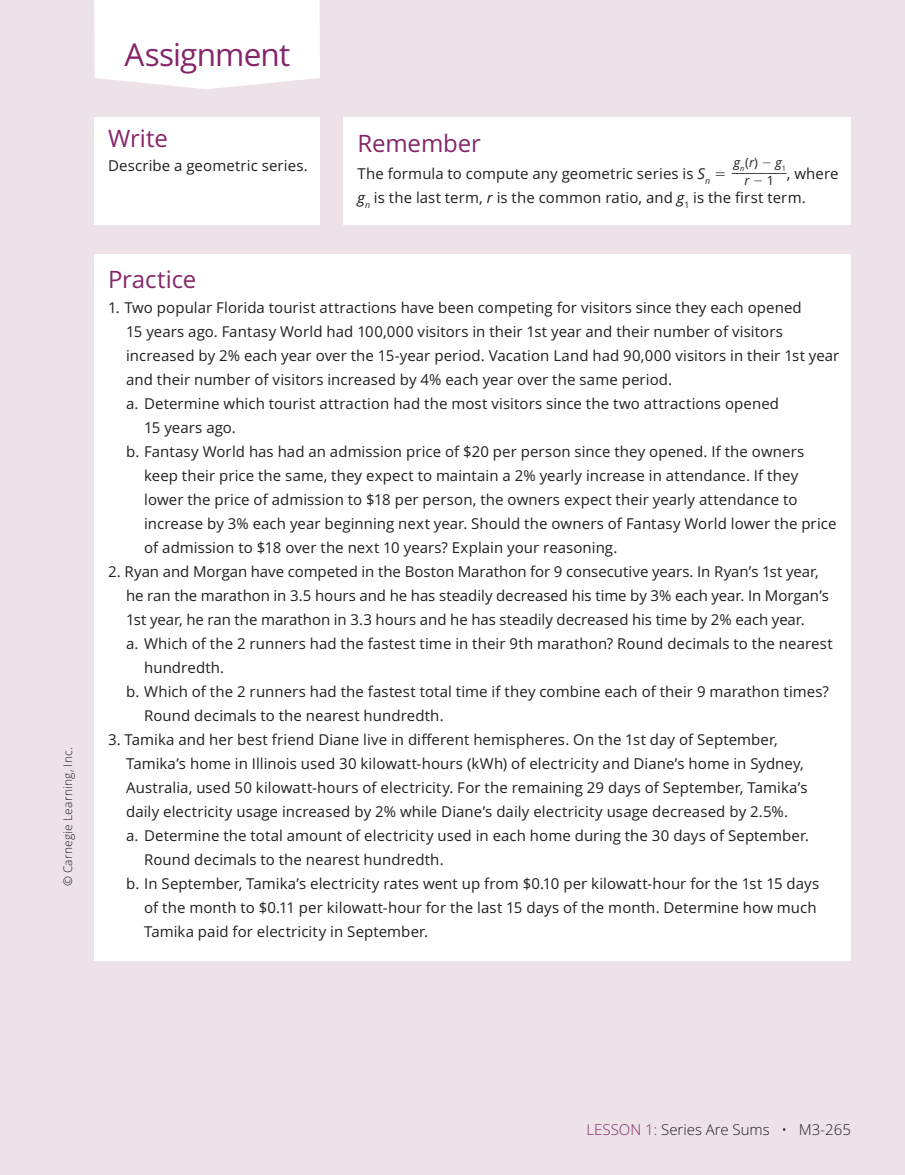
<style>
.page{position:relative;width:905px;height:1175px;background:#fff}
.page>*{position:absolute;margin:0;border:0;box-sizing:border-box;transform-origin:0 0}
.t1{font:31.5px "Open Sans";letter-spacing:-.025em;color:#85266a}
.t2{font:24px "Open Sans";letter-spacing:-.005em;color:#85266a}
.t3{font:15px/24px "Open Sans";letter-spacing:.005em;color:#231f20}
.t4{font:300 15px "Open Sans";color:#231f20}
.t5{font:12.75px/13px "Open Sans";color:#231f20;scale:1.2 1}
.t6{font:italic 12.75px "Open Sans";color:#231f20}
.t7{font:300 12px "Open Sans";letter-spacing:.015em;color:#231f20}
.s1{font-style:italic}
.s2{font-style:normal}
.s3{font-size:7.5px}
.s4{color:#85266a}
</style>
<div class="page">
<div style="left:0;top:0;width:904px;height:1174px;background:#ece2e8"></div>
<div style="left:94px;top:0;width:226px;height:89px;background:#fff"></div>
<div style="left:95px;top:254px;width:756px;height:707px;background:#fff"></div>
<div style="left:344px;top:118px;width:507px;height:107px;background:#fff"></div>
<div style="left:95px;top:118px;width:225px;height:107px;background:#fff"></div>
<p class="t7" style="left:63px;top:886px;width:141px;rotate:-90deg">© Carnegie Learning, Inc.</p>
<h1 class="t1" style="left:124px;top:42px;width:167px">Assignment</h1>
<h2 class="t2" style="left:108px;top:128px;width:61px">Write</h2>
<p class="t3" style="left:108px;top:155px;width:201px">Describe a geometric series.</p>
<h2 class="t2" style="left:357px;top:134px;width:125px">Remember</h2>
<p class="t3" style="left:357px;top:163px;width:354px">The formula to compute any geometric series is <span class="s1">S</span><sub>n</sub></p>
<p class="t6" style="left:733px;top:157px;width:26px">g<sub>n</sub><span class="s2">(</span>r<span class="s2">)</span></p>
<p class="t6" style="left:775px;top:157px;width:8px">g</p>
<p class="t5" style="left:744px;top:162px;width:37px;text-indent:-13px">________<span class="s3">1 </span><span class="s1">r</span></p>
<p class="t3" style="left:357px;top:163px;width:482px;text-indent:409px"><sub>1</sub> , where <span class="s1">g</span><sub>n</sub> is the last term, <span class="s1">r</span> is the common ratio, and <span class="s1">g</span><sub>1</sub> is the first term.</p>
<h2 class="t2" style="left:108px;top:270px;width:90px">Practice</h2>
<p class="t3" style="left:108px;top:296px;width:695px">1. Two popular Florida tourist attractions have been competing for visitors since they each opened</p>
<p class="t3" style="left:126px;top:320px;width:658px">15 years ago. Fantasy World had 100,000 visitors in their 1st year and their number of visitors</p>
<p class="t3" style="left:126px;top:344px;width:714px">increased by 2% each year over the 15-year period. Vacation Land had 90,000 visitors in their 1st year</p>
<p class="t3" style="left:126px;top:368px;width:547px">and their number of visitors increased by 4% each year over the same period.</p>
<p class="t3" style="left:126px;top:392px;width:654px">a. Determine which tourist attraction had the most visitors since the two attractions opened</p>
<p class="t3" style="left:144px;top:416px;width:93px">15 years ago.</p>
<p class="t3" style="left:126px;top:440px;width:679px">b. Fantasy World has had an admission price of $20 per person since they opened. If the owners</p>
<p class="t3" style="left:144px;top:464px;width:655px">keep their price the same, they expect to maintain a 2% yearly increase in attendance. If they</p>
<p class="t3" style="left:144px;top:488px;width:654px">lower the price of admission to $18 per person, the owners expect their yearly attendance to</p>
<p class="t3" style="left:144px;top:512px;width:693px">increase by 3% each year beginning next year. Should the owners of Fantasy World lower the price</p>
<p class="t3" style="left:144px;top:536px;width:474px">of admission to $18 over the next 10 years? Explain your reasoning.</p>
<p class="t3" style="left:108px;top:560px;width:712px">2. Ryan and Morgan have competed in the Boston Marathon for 9 consecutive years. In Ryan’s 1st year,</p>
<p class="t3" style="left:126px;top:584px;width:704px">he ran the marathon in 3.5 hours and he has steadily decreased his time by 3% each year. In Morgan’s</p>
<p class="t3" style="left:126px;top:608px;width:680px">1st year, he ran the marathon in 3.3 hours and he has steadily decreased his time by 2% each year.</p>
<p class="t3" style="left:126px;top:632px;width:708px">a. Which of the 2 runners had the fastest time in their 9th marathon? Round decimals to the nearest</p>
<p class="t3" style="left:144px;top:656px;width:82px">hundredth.</p>
<p class="t3" style="left:126px;top:680px;width:704px">b. Which of the 2 runners had the fastest total time if they combine each of their 9 marathon times?</p>
<p class="t3" style="left:144px;top:704px;width:301px">Round decimals to the nearest hundredth.</p>
<p class="t3" style="left:108px;top:728px;width:671px">3. Tamika and her best friend Diane live in different hemispheres. On the 1st day of September,</p>
<p class="t3" style="left:126px;top:752px;width:679px">Tamika’s home in Illinois used 30 kilowatt-hours (kWh) of electricity and Diane’s home in Sydney,</p>
<p class="t3" style="left:126px;top:776px;width:683px">Australia, used 50 kilowatt-hours of electricity. For the remaining 29 days of September, Tamika’s</p>
<p class="t3" style="left:126px;top:800px;width:663px">daily electricity usage increased by 2% while Diane’s daily electricity usage decreased by 2.5%.</p>
<p class="t3" style="left:126px;top:824px;width:684px">a. Determine the total amount of electricity used in each home during the 30 days of September.</p>
<p class="t3" style="left:144px;top:848px;width:301px">Round decimals to the nearest hundredth.</p>
<p class="t3" style="left:126px;top:872px;width:694px">b. In September, Tamika’s electricity rates went up from $0.10 per kilowatt-hour for the 1st 15 days</p>
<p class="t3" style="left:144px;top:896px;width:674px">of the month to $0.11 per kilowatt-hour for the last 15 days of the month. Determine how much</p>
<p class="t3" style="left:144px;top:920px;width:285px">Tamika paid for electricity in September.</p>
<p class="t4" style="left:586px;top:1123px;width:266px"><span class="s4">LESSON 1:</span> Series Are Sums • M3-265</p>
</div>
